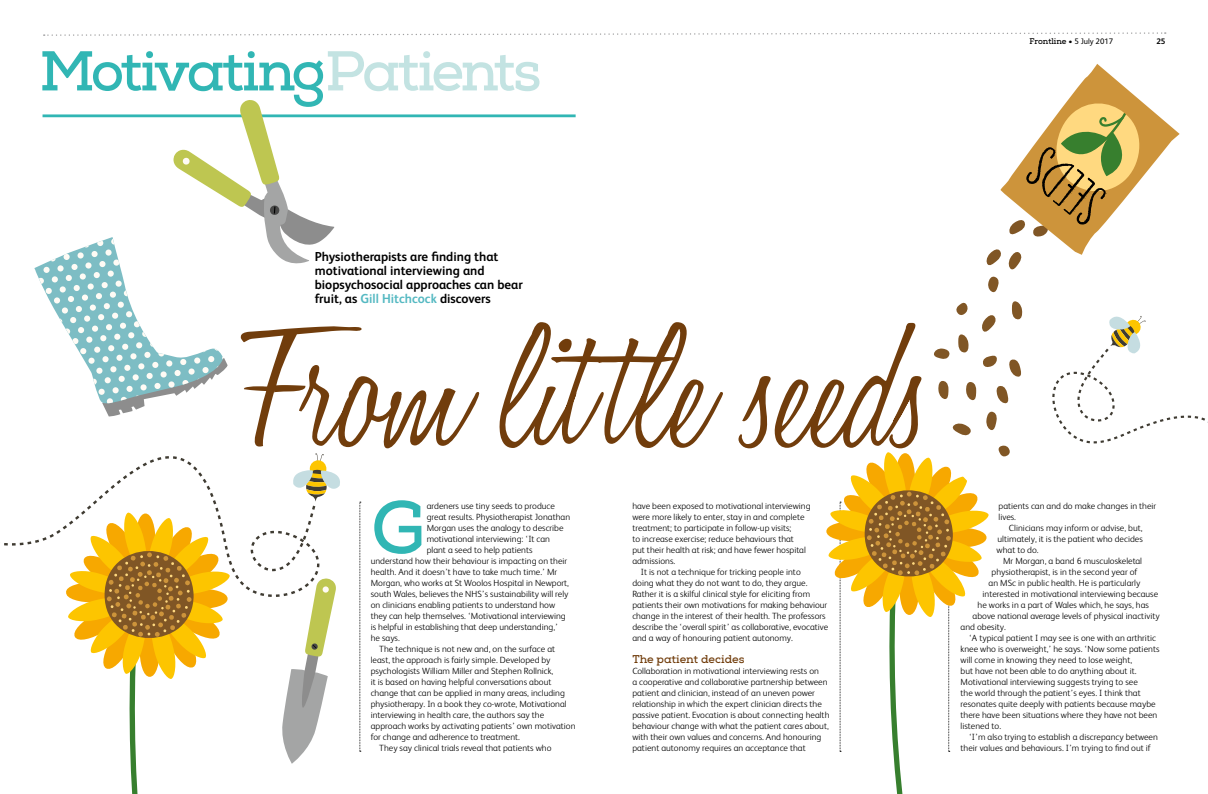
<style>
.page{position:relative;width:1208px;height:794px;background:#fff}
.page>*{position:absolute;margin:0;border:0;box-sizing:border-box;transform-origin:0 0}
.t1{font:700 73.9px "Nexa Slab";color:#31b6b4}
.t2{font:700 56px "Nexa Slab";letter-spacing:-.06em;color:#31b6b4}
.t3{font:700 13px/14px "FS Albert";color:#000}
.t4{font:700 11px "Nexa Slab";color:#713d0c}
.t5{font:300 9px/11px "FS Albert";color:#000}
.t6{font:8px "FS Albert";color:#000}
.t7{font:700 8px "FS Albert";color:#000}
.s1{color:#c3e3e2}
.s2{color:#55b9c2}
.s3{font-family:"Nexa Slab";font-weight:700}
</style>
<div class="page">
<svg style="left:44px;top:32px;width:1121px;height:4px"></svg>
<hr style="left:43px;top:114px;width:532px;height:3px;background:#31b6b4">
<svg style="left:827px;top:452px;width:162px;height:342px"></svg>
<svg style="left:68px;top:597px;width:160px;height:197px"></svg>
<svg style="left:254px;top:322px;width:668px;height:126px"></svg>
<svg style="left:360px;top:502px;width:1px;height:250px"></svg>
<svg style="left:34px;top:100px;width:300px;height:316px"></svg>
<svg style="left:315px;top:453px;width:9px;height:7px"></svg>
<div style="left:310px;top:460px;width:16px;height:17px;background:#fdc500;border-radius:8px"></div>
<svg style="left:319px;top:469px;width:21px;height:28px"></svg>
<svg style="left:4px;top:456px;width:315px;height:141px"></svg>
<svg style="left:1109px;top:316px;width:36px;height:33px"></svg>
<svg style="left:1052px;top:349px;width:156px;height:95px"></svg>
<svg style="left:280px;top:578px;width:56px;height:185px"></svg>
<svg style="left:1011px;top:301px;width:11px;height:19px"></svg>
<svg style="left:958px;top:334px;width:11px;height:19px"></svg>
<svg style="left:983px;top:355px;width:14px;height:12px"></svg>
<svg style="left:982px;top:315px;width:14px;height:17px"></svg>
<svg style="left:988px;top:276px;width:11px;height:16px"></svg>
<svg style="left:1009px;top:359px;width:12px;height:18px"></svg>
<svg style="left:966px;top:382px;width:10px;height:18px"></svg>
<svg style="left:938px;top:381px;width:10px;height:18px"></svg>
<svg style="left:952px;top:423px;width:19px;height:13px"></svg>
<svg style="left:998px;top:445px;width:12px;height:12px"></svg>
<svg style="left:996px;top:386px;width:13px;height:18px"></svg>
<svg style="left:986px;top:411px;width:11px;height:19px"></svg>
<svg style="left:956px;top:302px;width:12px;height:13px"></svg>
<svg style="left:934px;top:348px;width:15px;height:11px"></svg>
<svg style="left:986px;top:64px;width:193px;height:206px"></svg>
<h2 class="t2" style="left:39px;top:37px;width:504px">Motivating<span class="s1">Patients</span></h2>
<h3 class="t3" style="left:315px;top:248px;width:209px">Physiotherapists are finding that motivational interviewing and biopsychosocial approaches can bear fruit, as <span class="s2">Gill Hitchcock</span> discovers</h3>
<h1 class="t1" style="left:371px;top:483px;width:56px">G</h1>
<p class="t5" style="left:427px;top:500px;width:130px">ardeners use tiny seeds to produce</p>
<p class="t5" style="left:427px;top:511px;width:145px">great results. Physiotherapist Jonathan</p>
<p class="t5" style="left:427px;top:522px;width:138px">Morgan uses the analogy to describe</p>
<p class="t5" style="left:427px;top:533px;width:125px">motivational interviewing: ‘It can</p>
<p class="t5" style="left:427px;top:544px;width:107px">plant a seed to help patients</p>
<p class="t5" style="left:371px;top:555px;width:198px">understand how their behaviour is impacting on their</p>
<p class="t5" style="left:371px;top:566px;width:188px">health. And it doesn’t have to take much time.’ Mr</p>
<p class="t5" style="left:371px;top:577px;width:200px">Morgan, who works at St Woolos Hospital in Newport,</p>
<p class="t5" style="left:371px;top:588px;width:199px">south Wales, believes the NHS’s sustainability will rely</p>
<p class="t5" style="left:371px;top:599px;width:186px">on clinicians enabling patients to understand how</p>
<p class="t5" style="left:371px;top:610px;width:196px">they can help themselves. ‘Motivational interviewing</p>
<p class="t5" style="left:371px;top:621px;width:189px">is helpful in establishing that deep understanding,’</p>
<p class="t5" style="left:371px;top:632px;width:31px">he says.</p>
<p class="t5" style="left:379px;top:643px;width:177px">The technique is not new and, on the surface at</p>
<p class="t5" style="left:371px;top:654px;width:181px">least, the approach is fairly simple. Developed by</p>
<p class="t5" style="left:371px;top:665px;width:184px">psychologists William Miller and Stephen Rollnick,</p>
<p class="t5" style="left:371px;top:676px;width:182px">it is based on having helpful conversations about</p>
<p class="t5" style="left:371px;top:687px;width:196px">change that can be applied in many areas, including</p>
<p class="t5" style="left:371px;top:698px;width:197px">physiotherapy. In a book they co-wrote, Motivational</p>
<p class="t5" style="left:371px;top:709px;width:175px">interviewing in health care, the authors say the</p>
<p class="t5" style="left:371px;top:720px;width:206px">approach works by activating patients’ own motivation</p>
<p class="t5" style="left:371px;top:731px;width:151px">for change and adherence to treatment.</p>
<p class="t5" style="left:379px;top:742px;width:174px">They say clinical trials reveal that patients who</p>
<p class="t5" style="left:632px;top:500px;width:180px">have been exposed to motivational interviewing were more likely to enter, stay in and complete treatment; to participate in follow-up visits;<br>to increase exercise; reduce behaviours that<br>put their health at risk; and have fewer hospital admissions.</p>
<p class="t5" style="left:632px;top:566px;width:197px;text-indent:9px">It is not a technique for tricking people into<br>doing what they do not want to do, they argue.<br>Rather it is a skilful clinical style for eliciting from patients their own motivations for making behaviour change in the interest of their health. The professors describe the ‘overall spirit’ as collaborative, evocative and a way of honouring patient autonomy.</p>
<p class="t4" style="left:632px;top:652px;width:114px">The patient decides</p>
<p class="t5" style="left:632px;top:665px;width:199px">Collaboration in motivational interviewing rests on<br>a cooperative and collaborative partnership between patient and clinician, instead of an uneven power relationship in which the expert clinician directs the passive patient. Evocation is about connecting health behaviour change with what the patient cares about, with their own values and concerns. And honouring patient autonomy requires an acceptance that</p>
<p class="t6" style="left:1029px;top:36px;width:85px"><span class="s3">Frontline</span> • 5 July 2017</p>
<p class="t7" style="left:1156px;top:36px;width:10px">25</p>
<p class="t5" style="left:998px;top:500px;width:159px">patients can and do make changes in their</p>
<p class="t5" style="left:998px;top:511px;width:19px">lives.</p>
<p class="t5" style="left:1009px;top:522px;width:135px">Clinicians may inform or advise, but,</p>
<p class="t5" style="left:997px;top:533px;width:147px">ultimately, it is the patient who decides</p>
<p class="t5" style="left:996px;top:544px;width:44px">what to do.</p>
<p class="t5" style="left:1003px;top:555px;width:140px">Mr Morgan, a band 6 musculoskeletal</p>
<p class="t5" style="left:991px;top:566px;width:148px">physiotherapist, is in the second year of</p>
<p class="t5" style="left:988px;top:577px;width:153px">an MSc in public health. He is particularly</p>
<p class="t5" style="left:982px;top:588px;width:177px">interested in motivational interviewing because</p>
<p class="t5" style="left:977px;top:599px;width:173px">he works in a part of Wales which, he says, has</p>
<p class="t5" style="left:972px;top:610px;width:189px">above national average levels of physical inactivity</p>
<p class="t5" style="left:960px;top:621px;width:47px">and obesity.</p>
<p class="t5" style="left:969px;top:632px;width:188px">‘A typical patient I may see is one with an arthritic</p>
<p class="t5" style="left:960px;top:643px;width:200px">knee who is overweight,’ he says. ‘Now some patients</p>
<p class="t5" style="left:960px;top:654px;width:173px">will come in knowing they need to lose weight,</p>
<p class="t5" style="left:960px;top:665px;width:177px">but have not been able to do anything about it.</p>
<p class="t5" style="left:960px;top:676px;width:179px">Motivational interviewing suggests trying to see</p>
<p class="t5" style="left:960px;top:687px;width:182px">the world through the patient’s eyes. I think that</p>
<p class="t5" style="left:960px;top:698px;width:197px">resonates quite deeply with patients because maybe</p>
<p class="t5" style="left:960px;top:709px;width:198px">there have been situations where they have not been</p>
<p class="t5" style="left:960px;top:720px;width:42px">listened to.</p>
<p class="t5" style="left:969px;top:731px;width:190px">‘I’m also trying to establish a discrepancy between</p>
<p class="t5" style="left:960px;top:742px;width:192px">their values and behaviours. I’m trying to find out if</p>
</div>
